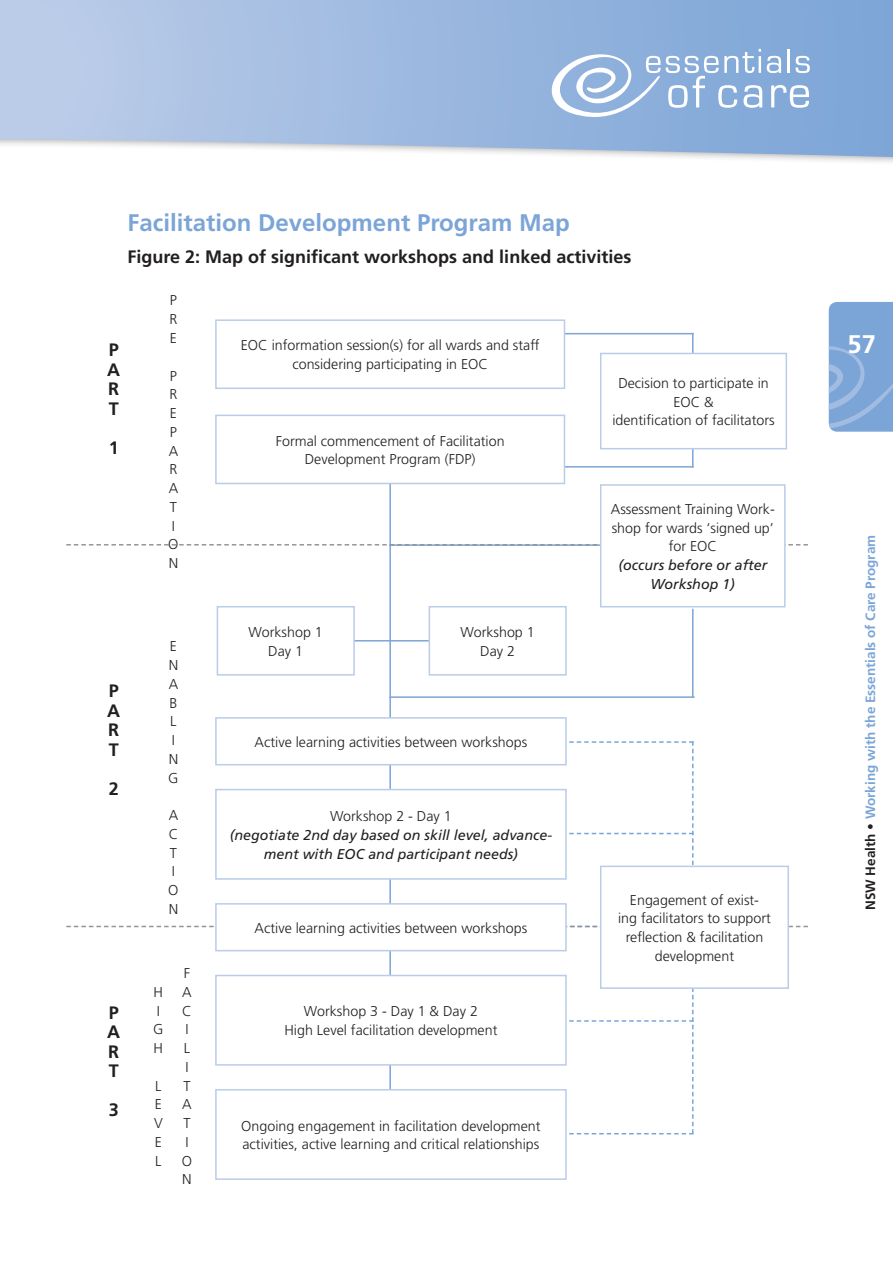
<style>
.page{position:relative;width:893px;height:1263px;background:#fff}
.page>*{position:absolute;margin:0;border:0;box-sizing:border-box;transform-origin:0 0}
.t1{font:700 25.5px "Frutiger CE";color:#fff}
.t2{font:700 24px "Frutiger CE";color:#7ca5d7}
.t3{font:700 18px/19.5px "Frutiger CE";color:#231f20;text-align:justify}
.t4{font:300 14.25px/18.8px "Frutiger";color:#231f20;text-align:center}
.t5{font:italic 14.25px/18.8px "Frutiger CE";color:#231f20;text-align:center}
.t6{font:700 13.5px "Frutiger CE";color:#7ca5d7}
.s1{color:#231f20}
</style>
<div class="page">
<div style="left:0;top:0;width:893px;height:166px;background:#231f20;opacity:.5"></div>
<svg style="left:0;top:0;width:893px;height:157px;background:#a4bde1"></svg>
<svg style="left:829px;top:302px;width:64px;height:130px;background:#81a8d8"></svg>
<svg style="left:543px;top:46px;width:267px;height:84px;background:#9cbae0"></svg>
<hr style="left:389px;top:474px;width:2px;height:629px;background:#7ca5d7">
<hr style="left:564px;top:333px;width:129px;height:1px;background:#7ca5d7">
<hr style="left:564px;top:466px;width:129px;height:2px;background:#7ca5d7">
<hr style="left:326px;top:640px;width:130px;height:1px;background:#7ca5d7">
<hr style="left:389px;top:696px;width:305px;height:2px;background:#7ca5d7">
<hr style="left:389px;top:544px;width:212px;height:2px;background:#7ca5d7">
<hr style="left:692px;top:333px;width:1px;height:135px;background:#7ca5d7">
<hr style="left:692px;top:609px;width:1px;height:89px;background:#7ca5d7">
<div style="left:215px;top:319px;width:350px;height:70px;border:2px solid #bacce8"></div>
<div style="left:216px;top:415px;width:348px;height:68px;background:#fff"></div>
<div style="left:215px;top:415px;width:350px;height:69px;border:2px solid #bacce8"></div>
<div style="left:601px;top:353px;width:185px;height:96px;background:#fff"></div>
<div style="left:600px;top:353px;width:187px;height:96px;border:2px solid #bacce8"></div>
<div style="left:217px;top:607px;width:137px;height:68px;background:#fff"></div>
<div style="left:217px;top:606px;width:138px;height:70px;border:2px solid #bacce8"></div>
<svg style="left:66px;top:544px;width:742px;height:1px"></svg>
<svg style="left:66px;top:741px;width:742px;height:393px"></svg>
<div style="left:429px;top:607px;width:137px;height:68px;background:#fff"></div>
<div style="left:429px;top:606px;width:138px;height:70px;border:2px solid #bacce8"></div>
<div style="left:216px;top:718px;width:350px;height:47px;background:#fff"></div>
<div style="left:215px;top:717px;width:352px;height:48px;border:2px solid #bacce8"></div>
<div style="left:216px;top:904px;width:350px;height:47px;background:#fff"></div>
<div style="left:215px;top:903px;width:352px;height:48px;border:2px solid #bacce8"></div>
<div style="left:216px;top:789px;width:350px;height:90px;background:#fff"></div>
<div style="left:215px;top:789px;width:352px;height:91px;border:2px solid #bacce8"></div>
<div style="left:216px;top:975px;width:350px;height:90px;background:#fff"></div>
<div style="left:215px;top:975px;width:352px;height:91px;border:2px solid #bacce8"></div>
<div style="left:216px;top:1090px;width:350px;height:89px;background:#fff"></div>
<div style="left:215px;top:1089px;width:352px;height:91px;border:2px solid #bacce8"></div>
<div style="left:601px;top:485px;width:184px;height:122px;background:#fff"></div>
<div style="left:600px;top:484px;width:186px;height:123px;border:2px solid #bacce8"></div>
<div style="left:601px;top:866px;width:187px;height:122px;background:#fff"></div>
<div style="left:600px;top:866px;width:189px;height:123px;border:2px solid #bacce8"></div>
<h2 class="t2" style="left:128px;top:208px;width:444px">Facilitation Development Program Map</h2>
<p class="t3" style="left:128px;top:247px;width:505px">Figure 2: Map of significant workshops and linked activities</p>
<p class="t3" style="left:107px;top:340px;width:14px">P A R T</p>
<p class="t3" style="left:109px;top:437px;width:12px">1</p>
<p class="t4" style="left:169px;top:291px;width:9px;text-align:justify">P R E</p>
<p class="t4" style="left:168px;top:366px;width:12px;text-align:left">P<br>R<br>E<br>P<br>A<br>R<br>A<br>T<br>I<br>O<br>N</p>
<p class="t4" style="left:241px;top:336px;width:300px">EOC information session(s) for all wards and staff considering participating in EOC</p>
<p class="t4" style="left:276px;top:431px;width:230px">Formal commencement of Facilitation<br>Development Program (FDP)</p>
<p class="t4" style="left:612px;top:374px;width:164px">Decision to participate in<br>EOC &amp;<br>identification of facilitators</p>
<p class="t4" style="left:611px;top:500px;width:165px">Assessment Training Work&shy;shop for wards ‘signed up’ for EOC</p>
<p class="t5" style="left:618px;top:556px;width:150px">(occurs before or after<br>Workshop 1)</p>
<p class="t3" style="left:107px;top:681px;width:14px">P A R T</p>
<p class="t3" style="left:109px;top:779px;width:12px">2</p>
<p class="t3" style="left:107px;top:1003px;width:14px">P A R T</p>
<p class="t3" style="left:109px;top:1100px;width:12px">3</p>
<p class="t4" style="left:168px;top:637px;width:12px;text-align:left">E<br>N<br>A<br>B<br>L<br>I<br>N<br>G</p>
<p class="t4" style="left:168px;top:806px;width:12px;text-align:left">A<br>C<br>T<br>I<br>O<br>N</p>
<p class="t4" style="left:153px;top:982px;width:12px;text-align:left">H<br>I<br>G<br>H</p>
<p class="t4" style="left:154px;top:1076px;width:10px;text-align:justify">L E V E L</p>
<p class="t4" style="left:182px;top:964px;width:12px;text-align:left">F<br>A<br>C<br>I<br>L<br>I<br>T<br>A<br>T<br>I<br>O<br>N</p>
<p class="t4" style="left:249px;top:623px;width:76px">Workshop 1<br>Day 1</p>
<p class="t4" style="left:461px;top:623px;width:76px">Workshop 1<br>Day 2</p>
<p class="t4" style="left:255px;top:732px;width:274px">Active learning activities between workshops</p>
<p class="t4" style="left:330px;top:807px;width:123px">Workshop 2 - Day 1</p>
<p class="t5" style="left:230px;top:825px;width:324px">(negotiate 2nd day based on skill level, advance&shy;ment with EOC and participant needs)</p>
<p class="t4" style="left:255px;top:918px;width:274px">Active learning activities between workshops</p>
<p class="t4" style="left:284px;top:1002px;width:214px">Workshop 3 - Day 1 &amp; Day 2<br>High Level facilitation development</p>
<p class="t4" style="left:241px;top:1116px;width:301px;text-align:left">Ongoing engagement in facilitation development activities, active learning and critical relationships</p>
<p class="t4" style="left:618px;top:890px;width:154px">Engagement of exist-<br>ing facilitators to support reflection &amp; facilitation development</p>
<h1 class="t1" style="left:848px;top:329px;width:30px">57</h1>
<p class="t6" style="left:862px;top:910px;width:377px;rotate:-90deg"><span class="s1">NSW Health •</span> Working with the Essentials of Care Program</p>
</div>
